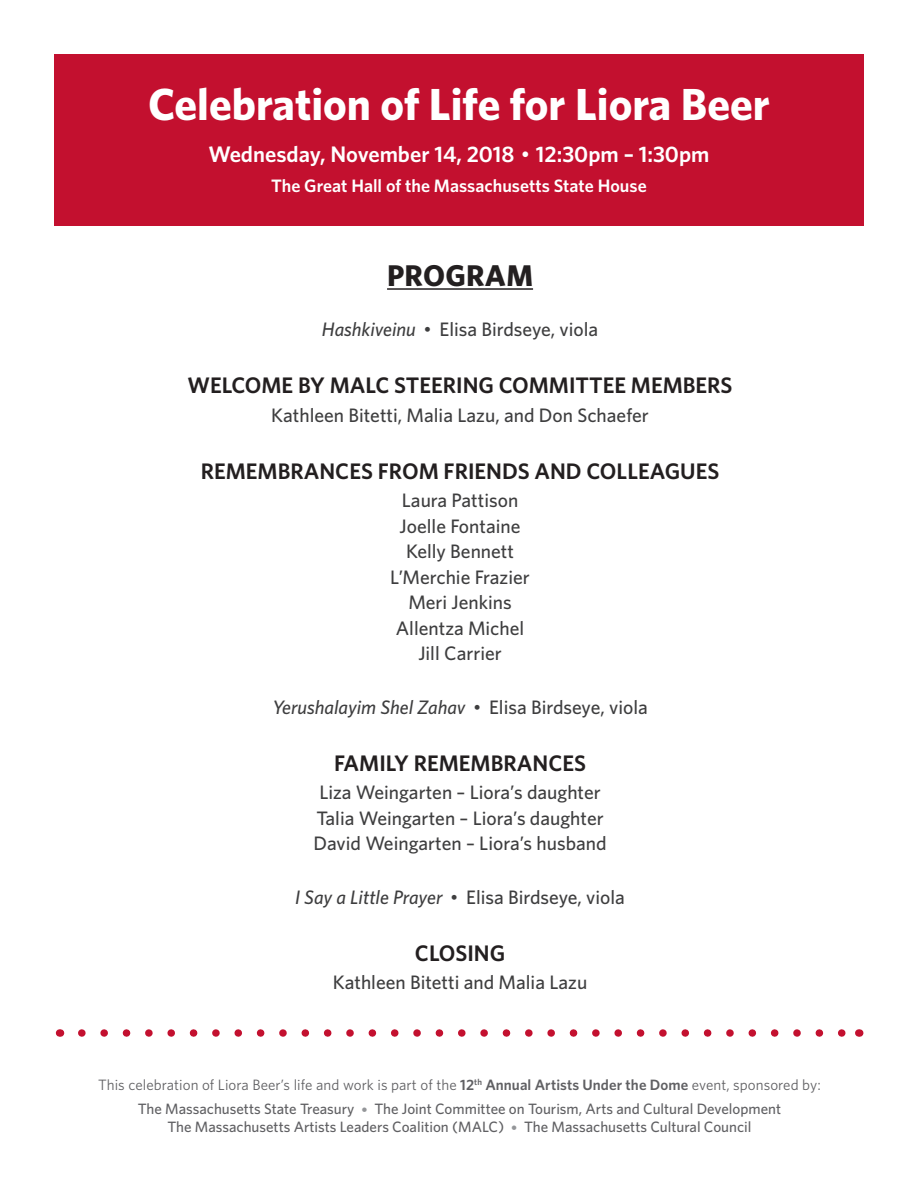
<style>
.page{position:relative;width:918px;height:1188px;background:#fff}
.page>*{position:absolute;margin:0;border:0;box-sizing:border-box;transform-origin:0 0}
.t1{font:700 45px "Whitney";color:#fff}
.t2{font:700 30px "Whitney";letter-spacing:.01em;color:#231f20}
.t3{font:600 22.5px "Whitney";color:#231f20}
.t4{font:600 22.5px "Whitney";color:#fff}
.t5{font:500 19.5px/25.5px "Whitney";color:#3e3e3f;text-align:center}
.t6{font:italic 500 19.5px "Whitney";color:#3e3e3f}
.t7{font:600 18px "Whitney";color:#fff}
.t8{font:500 15px/24px "Whitney";color:#606063;text-align:center}
.s1{font-family:"Gill Sans";font-weight:400}
.s2{font-style:italic}
.s3{font-family:"Gill Sans";font-weight:400;font-style:normal}
.s4{font-style:normal}
.s5{font-weight:400}
.s6{font-weight:600}
.s7{font-family:"Verb";font-weight:600;color:#949699}
</style>
<div class="page">
<hr style="left:387px;top:288px;width:146px;height:2px;background:#231f20">
<svg style="left:82px;top:1029px;width:764px;height:8px"></svg>
<div style="left:54px;top:54px;width:810px;height:172px;background:#c3102f"></div>
<h1 class="t1" style="left:148px;top:74px;width:623px">Celebration of Life for Liora Beer</h1>
<p class="t4" style="left:209px;top:140px;width:502px">Wednesday, November 14, 2018 <span class="s1">•</span> 12:30pm – 1:30pm</p>
<p class="t7" style="left:271px;top:174px;width:377px">The Great Hall of the Massachusetts State House</p>
<h2 class="t2" style="left:387px;top:255px;width:148px">PROGRAM</h2>
<p class="t5" style="left:322px;top:317px;width:278px"><span class="s2">Hashkiveinu</span> <span class="s1">•</span> Elisa Birdseye, viola</p>
<p class="t3" style="left:188px;top:371px;width:545px">Welcome by MALC Steering Committee Members</p>
<p class="t5" style="left:271px;top:402px;width:379px">Kathleen Bitetti, Malia Lazu, and Don Schaefer</p>
<p class="t3" style="left:201px;top:456px;width:16px">REMEMBR</p>
<p class="t3" style="left:304px;top:456px;width:30px">ANCE</p>
<p class="t3" style="left:361px;top:456px;width:45px">S FROM</p>
<p class="t3" style="left:444px;top:456px;width:24px">FRIEN</p>
<p class="t3" style="left:502px;top:456px;width:98px">DS AND COLLE</p>
<p class="t3" style="left:650px;top:456px;width:71px">AGUES</p>
<p class="t5" style="left:390px;top:488px;width:141px">Laura Pattison<br>Joelle Fontaine<br>Kelly Bennett<br>L’Merchie Frazier<br>Meri Jenkins<br>Allentza Michel<br>Jill Carrier</p>
<p class="t6" style="left:272px;top:694px;width:377px">Yerushalayim Shel Zahav <span class="s3">•</span> <span class="s4">Elisa Birdseye, viola</span></p>
<p class="t3" style="left:334px;top:748px;width:96px">Family REMEMBR</p>
<p class="t3" style="left:517px;top:748px;width:30px">ANCE</p>
<p class="t3" style="left:574px;top:748px;width:13px">S</p>
<p class="t5" style="left:314px;top:779px;width:295px;text-align:left">Liza Weingarten – Liora’s daughter<br>Talia Weingarten – Liora’s daughter<br>David Weingarten – Liora’s husband</p>
<p class="t5" style="left:295px;top:884px;width:331px"><span class="s2">I Say a Little Prayer</span> <span class="s1">•</span> Elisa Birdseye, viola</p>
<p class="t3" style="left:415px;top:938px;width:92px">Closing</p>
<p class="t5" style="left:333px;top:969px;width:256px">Kathleen Bitetti and Malia Lazu</p>
<p class="t8" style="left:98px;top:1073px;width:724px"><span class="s5">This celebration of Liora Beer’s life and work is part of the</span> <span class="s6">12</span><sup>th</sup> <span class="s6">Annual Artists Under the Dome</span> <span class="s5">event, sponsored by:<br></span>The Massachusetts State Treasury <span class="s7">•</span> The Joint Committee on Tourism, Arts and Cultural Development</p>
<p class="t8" style="left:168px;top:1115px;width:585px">The Massachusetts Artists Leaders Coalition (MALC) <span class="s7">•</span> The Massachusetts Cultural Council</p>
</div>
